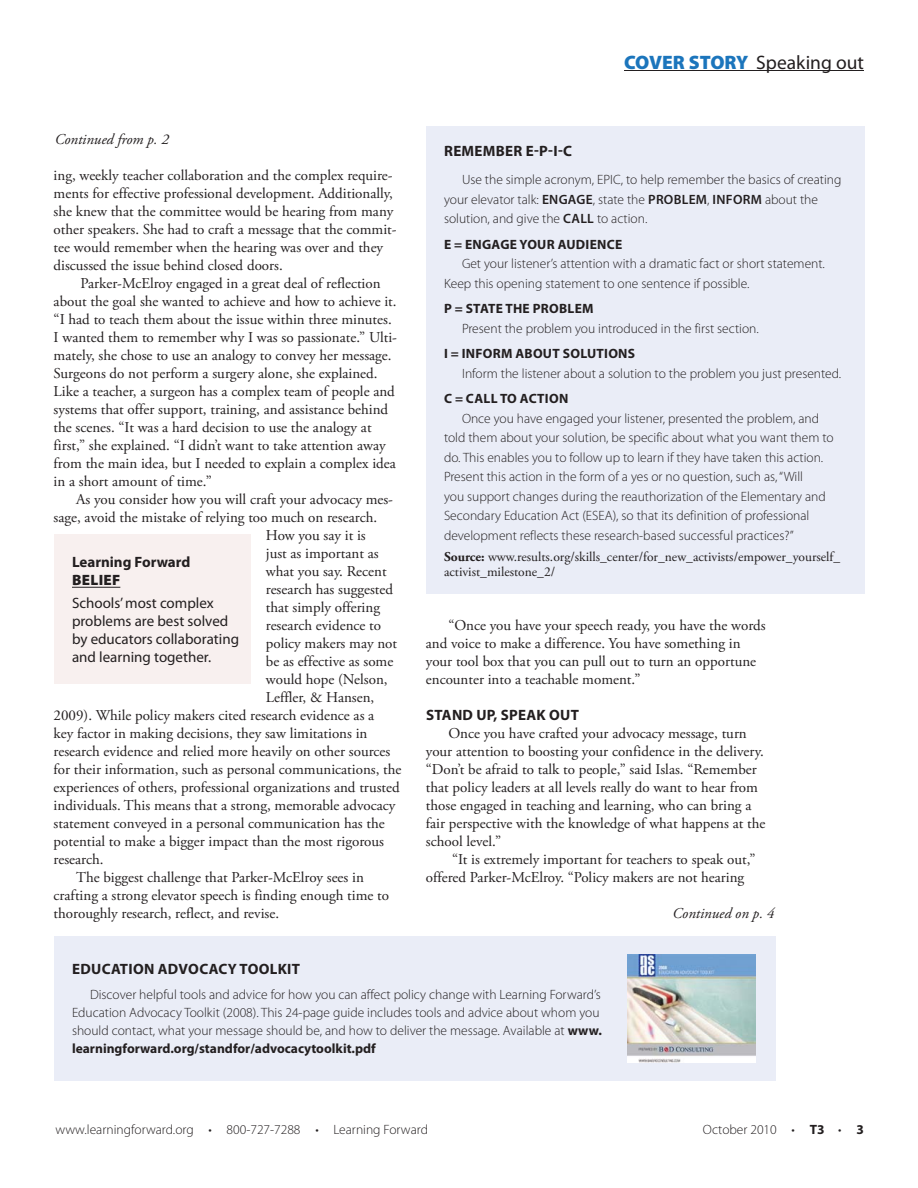
<style>
.page{position:relative;width:918px;height:1188px;background:#fff}
.page>*{position:absolute;margin:0;border:0;box-sizing:border-box;transform-origin:0 0}
.t1{font:19.5px "Myriad Pro";color:#231f20}
.t2{font:15px/18px "Adobe Garamond Pro";color:#231f20}
.t3{font:15px/18px "Myriad Pro";color:#231f20}
.t4{font:700 15px "Myriad Pro";letter-spacing:.02em;color:#231f20}
.t5{font:italic 15px "Adobe Garamond Pro";color:#231f20}
.t6{font:700 15px "Myriad Pro";color:#231f20}
.t7{font:900 15px "Myriad Pro";letter-spacing:.02em;color:#231f20}
.t8{font:300 13.5px/19.5px "Myriad Pro";color:#231f20}
.t9{font:13.5px/15px "Adobe Garamond Pro";color:#231f20}
.t10{font:700 13.5px "Myriad Pro";letter-spacing:.02em;color:#231f20}
.s1{font-weight:900;color:#1b75bc}
.s2{font-weight:600}
.s3{font-weight:700}
</style>
<div class="page">
<div style="left:426px;top:127px;width:438px;height:467px;background:#eaedf7"></div>
<hr style="left:624px;top:70px;width:240px;height:1px;background:#231f20">
<div style="left:54px;top:534px;width:197px;height:150px;background:#f8f0ef"></div>
<hr style="left:72px;top:587px;width:48px;height:1px;background:#231f20">
<div style="left:54px;top:936px;width:722px;height:144px;background:#eaedf7"></div>
<img style="left:627px;top:954px;width:129px;height:108px">
<p class="t5" style="left:55px;top:133px;width:116px">Continued from p. 2</p>
<p class="t2" style="left:54px;top:168px;width:344px">ing, weekly teacher collaboration and the complex require&shy;ments for effective professional development. Additionally, she knew that the committee would be hearing from many other speakers. She had to craft a message that the commit&shy;tee would remember when the hearing was over and they discussed the issue behind closed doors.</p>
<p class="t2" style="left:54px;top:276px;width:345px;text-indent:27px">Parker-McElroy engaged in a great deal of reflection about the goal she wanted to achieve and how to achieve it. “I had to teach them about the issue within three minutes.<br>I wanted them to remember why I was so passionate.” Ulti&shy;mately, she chose to use an analogy to convey her message.<br>Surgeons do not perform a surgery alone, she explained.<br>Like a teacher, a surgeon has a complex team of people and systems that offer support, training, and assistance behind the scenes. “It was a hard decision to use the analogy at first,” she explained. “I didn’t want to take attention away from the main idea, but I needed to explain a complex idea in a short amount of time.”</p>
<p class="t2" style="left:76px;top:492px;width:318px">As you consider how you will craft your advocacy mes-</p>
<p class="t2" style="left:54px;top:510px;width:325px">sage, avoid the mistake of relying too much on research.</p>
<p class="t2" style="left:266px;top:528px;width:101px">How you say it is</p>
<p class="t2" style="left:266px;top:546px;width:114px">just as important as</p>
<p class="t2" style="left:266px;top:564px;width:122px">what you say. Recent</p>
<p class="t2" style="left:266px;top:582px;width:129px">research has suggested</p>
<p class="t2" style="left:266px;top:600px;width:116px">that simply offering</p>
<p class="t2" style="left:266px;top:618px;width:117px">research evidence to</p>
<p class="t2" style="left:266px;top:636px;width:133px">policy makers may not</p>
<p class="t2" style="left:266px;top:654px;width:129px">be as effective as some</p>
<p class="t2" style="left:266px;top:672px;width:123px">would hope (Nelson,</p>
<p class="t2" style="left:266px;top:690px;width:110px">Leffler, &amp; Hansen,</p>
<p class="t2" style="left:54px;top:708px;width:322px">2009). While policy makers cited research evidence as a</p>
<p class="t2" style="left:54px;top:726px;width:315px">key factor in making decisions, they saw limitations in</p>
<p class="t2" style="left:54px;top:744px;width:338px">research evidence and relied more heavily on other sources</p>
<p class="t2" style="left:54px;top:762px;width:349px">for their information, such as personal communications, the</p>
<p class="t2" style="left:54px;top:780px;width:348px">experiences of others, professional organizations and trusted</p>
<p class="t2" style="left:54px;top:798px;width:343px">individuals. This means that a strong, memorable advocacy</p>
<p class="t2" style="left:54px;top:816px;width:333px">statement conveyed in a personal communication has the</p>
<p class="t2" style="left:54px;top:834px;width:332px">potential to make a bigger impact than the most rigorous</p>
<p class="t2" style="left:54px;top:852px;width:51px">research.</p>
<p class="t2" style="left:76px;top:870px;width:289px">The biggest challenge that Parker-McElroy sees in</p>
<p class="t2" style="left:54px;top:888px;width:337px">crafting a strong elevator speech is finding enough time to</p>
<p class="t2" style="left:54px;top:906px;width:227px">thoroughly research, reflect, and revise.</p>
<p class="t6" style="left:72px;top:557px;width:120px">Learning Forward</p>
<p class="t7" style="left:72px;top:571px;width:50px">BELIEF</p>
<p class="t3" style="left:72px;top:595px;width:169px">Schools’ most complex problems are best solved by educators collaborating and learning together.</p>
<h1 class="t1" style="left:624px;top:55px;width:241px"><span class="s1">COVER STORY</span> Speaking out</h1>
<p class="t4" style="left:444px;top:145px;width:129px">REMEMBER E-P-I-C</p>
<p class="t8" style="left:444px;top:171px;width:399px;text-indent:18px">Use the simple acronym, EPIC, to help remember the basics of creating your elevator talk: <span class="s2">ENGAGE</span>, state the <span class="s2">PROBLEM</span>, <span class="s2">INFORM</span> about the solution, and give the <span class="s2">CALL</span> to action.</p>
<p class="t10" style="left:444px;top:239px;width:180px">E = ENGAGE YOUR AUDIENCE</p>
<p class="t8" style="left:444px;top:255px;width:383px;text-indent:18px">Get your listener’s attention with a dramatic fact or short statement.<br>Keep this opening statement to one sentence if possible.</p>
<p class="t10" style="left:444px;top:304px;width:151px">P = STATE THE PROBLEM</p>
<p class="t8" style="left:462px;top:320px;width:298px">Present the problem you introduced in the first section.</p>
<p class="t10" style="left:444px;top:349px;width:193px">I = INFORM ABOUT SOLUTIONS</p>
<p class="t8" style="left:462px;top:365px;width:381px">Inform the listener about a solution to the problem you just presented.</p>
<p class="t10" style="left:444px;top:394px;width:126px">C = CALL TO ACTION</p>
<p class="t8" style="left:444px;top:410px;width:391px;text-indent:18px">Once you have engaged your listener, presented the problem, and told them about your solution, be specific about what you want them to do. This enables you to follow up to learn if they have taken this action.<br>Present this action in the form of a yes or no question, such as, “Will<br>you support changes during the reauthorization of the Elementary and Secondary Education Act (ESEA), so that its definition of professional development reflects these research-based successful practices?”</p>
<p class="t9" style="left:444px;top:550px;width:398px"><span class="s3">Source:</span> www.results.org/skills_center/for_new_activists/empower_yourself_ activist_milestone_2/</p>
<p class="t2" style="left:426px;top:618px;width:341px;text-indent:22px">“Once you have your speech ready, you have the words and voice to make a difference. You have something in your tool box that you can pull out to turn an opportune encounter into a teachable moment.”</p>
<p class="t4" style="left:426px;top:709px;width:154px">STAND UP, SPEAK OUT</p>
<p class="t2" style="left:426px;top:726px;width:341px;text-indent:22px">Once you have crafted your advocacy message, turn your attention to boosting your confidence in the delivery. “Don’t be afraid to talk to people,” said Islas. “Remember that policy leaders at all levels really do want to hear from those engaged in teaching and learning, who can bring a fair perspective with the knowledge of what happens at the school level.”</p>
<p class="t2" style="left:426px;top:852px;width:331px;text-indent:26px">“It is extremely important for teachers to speak out,” offered Parker-McElroy. “Policy makers are not hearing</p>
<p class="t5" style="left:673px;top:907px;width:103px">Continued on p. 4</p>
<p class="t4" style="left:72px;top:963px;width:229px">EDUCATION ADVOCACY TOOLKIT</p>
<p class="t8" style="left:72px;top:987px;width:531px;line-height:18px;text-indent:18px">Discover helpful tools and advice for how you can affect policy change with Learning Forward’s Education Advocacy Toolkit (2008). This 24-page guide includes tools and advice about whom you should contact, what your message should be, and how to deliver the message. Available at <span class="s3">www. learningforward.org/standfor/advocacytoolkit.pdf</span></p>
<p class="t8" style="left:56px;top:1121px;width:374px">www.learningforward.org • 800-727-7288 • Learning Forward</p>
<p class="t8" style="left:703px;top:1121px;width:162px">October 2010 • <span class="s3">T3</span> • <span class="s3">3</span></p>
</div>
